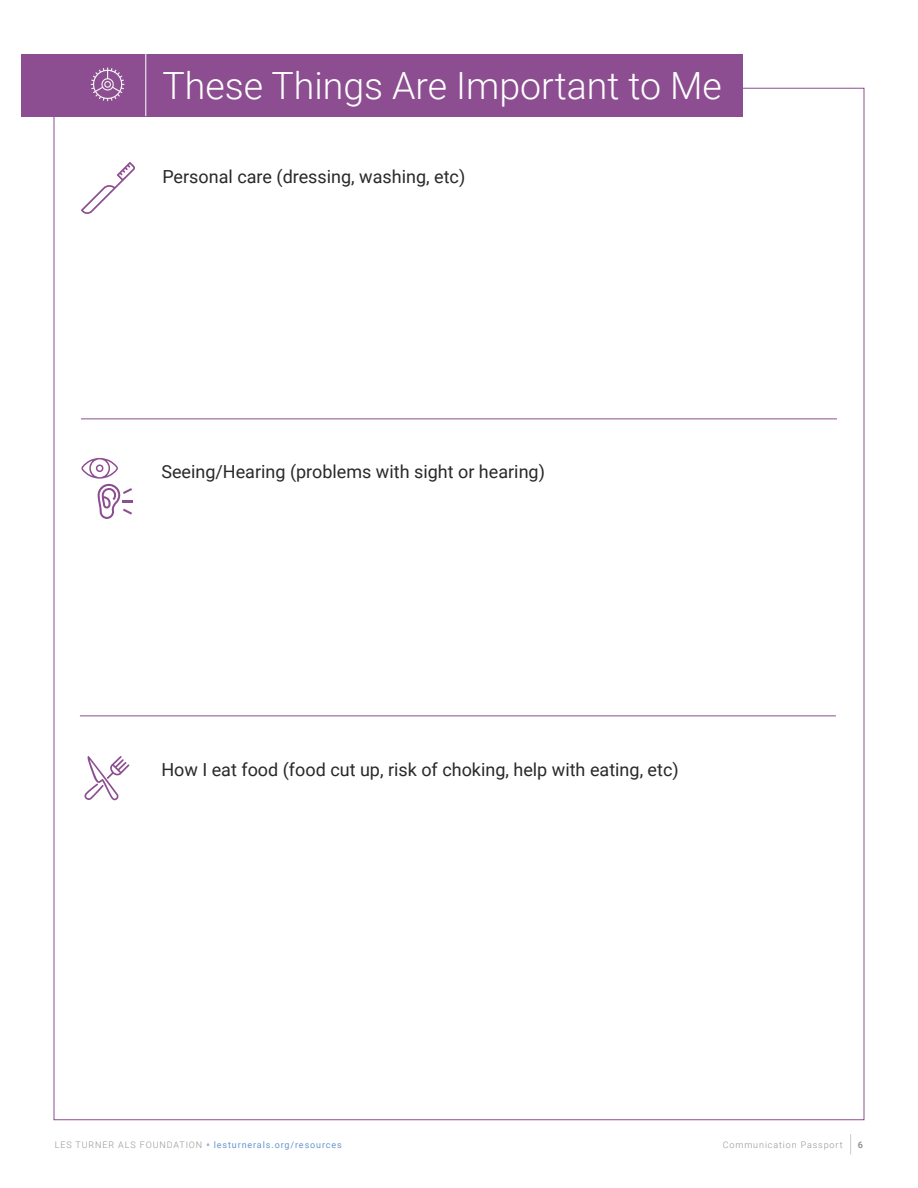
<style>
.page{position:relative;width:918px;height:1188px;background:#fff}
.page>*{position:absolute;margin:0;border:0;box-sizing:border-box;transform-origin:0 0}
.t1{font:300 37.5px "Roboto";color:#fff}
.t2{font:18px "Roboto";color:#292929}
.t3{font:9px "Roboto";letter-spacing:.1em;color:#6894cc}
.t4{font:300 9px "Roboto";letter-spacing:.1em;color:#939393}
.t5{font:700 9px "Roboto";color:#939393}
.s1{font-weight:300;color:#939393}
.s2{font-family:"Open Sans";font-weight:700;color:#9ab3db}
</style>
<div class="page">
<svg style="left:850px;top:1134px;width:1px;height:21px"></svg>
<div style="left:21px;top:54px;width:721px;height:62px;background:#8c4e91"></div>
<hr style="left:81px;top:418px;width:756px;height:1px;background:#8c4e91">
<hr style="left:80px;top:716px;width:756px;height:1px;background:#8c4e91">
<svg style="left:91px;top:68px;width:33px;height:33px"></svg>
<svg style="left:81px;top:162px;width:54px;height:52px"></svg>
<svg style="left:81px;top:458px;width:52px;height:61px"></svg>
<svg style="left:84px;top:756px;width:45px;height:44px"></svg>
<hr style="left:145px;top:54px;width:1px;height:62px;background:#fff">
<p class="t1" style="left:162px;top:60px;width:561px">These Things Are Important to Me</p>
<p class="t2" style="left:162px;top:164px;width:304px">Personal care (dressing, washing, etc)</p>
<p class="t2" style="left:161px;top:459px;width:385px">Seeing/Hearing (problems with sight or hearing)</p>
<p class="t2" style="left:161px;top:757px;width:519px">How I eat food (food cut up, risk of choking, help with eating, etc)</p>
<p class="t3" style="left:55px;top:1138px;width:289px"><span class="s1">LES TURNER ALS FOUNDATION</span> <span class="s2">•</span> lesturnerals.org/resources</p>
<p class="t4" style="left:723px;top:1138px;width:121px">Communication Passport</p>
<p class="t5" style="left:858px;top:1138px;width:7px">6</p>
</div>
